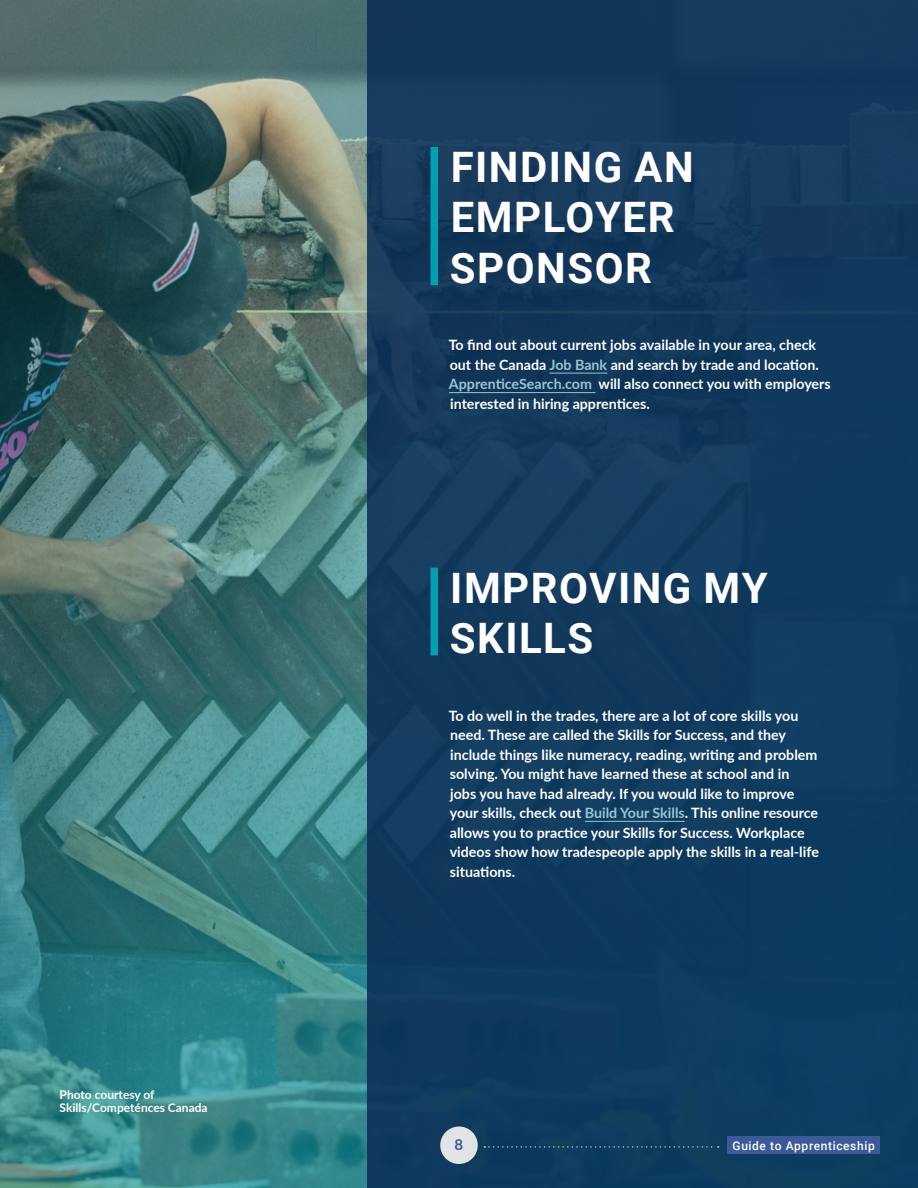
<style>
.page{position:relative;width:918px;height:1188px;background:#fff}
.page>*{position:absolute;margin:0;border:0;box-sizing:border-box;transform-origin:0 0}
.t1{font:700 42px/50.4px "Roboto";letter-spacing:.035em;color:#fff}
.t2{font:700 15px "Lato";color:#3a5a9a}
.t3{font:700 14.25px/19.5px "Lato";color:#fff}
._8_pt{font:700 12px/13.5px "Lato";color:#fff}
.t4{font:500 12px "Roboto";letter-spacing:.05em;color:#fff}
.s1{color:#97c7d2}
</style>
<div class="page">
<img style="left:0;top:0;width:367px;height:1188px">
<div style="left:367px;top:0;width:551px;height:1188px;background:#103a5e"></div>
<div style="left:430px;top:147px;width:8px;height:138px;background:#00a0b1"></div>
<hr style="left:549px;top:373px;width:58px;height:1px;background:#97c7d2">
<hr style="left:449px;top:392px;width:146px;height:1px;background:#97c7d2">
<div style="left:430px;top:568px;width:8px;height:87px;background:#00a0b1"></div>
<hr style="left:585px;top:821px;width:100px;height:1px;background:#97c7d2">
<svg style="left:484px;top:1146px;width:235px;height:2px"></svg>
<div style="left:727px;top:1136px;width:153px;height:18px;background:#3a5a9a"></div>
<div style="left:440px;top:1126px;width:38px;height:38px;background:#e2e3e4;border-radius:50%"></div>
<p class="_8_pt" style="left:60px;top:1087px;width:150px">Photo courtesy of<br>Skills/Competénces Canada</p>
<h1 class="t1" style="left:450px;top:140px;width:245px">FINDING AN<br>EMPLOYER<br>SPONSOR</h1>
<p class="t3" style="left:449px;top:335px;width:384px">To find out about current jobs available in your area, check out the Canada <span class="s1">Job Bank</span> and search by trade and location.<br><span class="s1">ApprenticeSearch.com</span> will also connect you with employers interested in hiring apprentices.</p>
<h1 class="t1" style="left:450px;top:561px;width:319px">IMPROVING MY<br>SKILLS</h1>
<p class="t3" style="left:449px;top:705px;width:372px">To do well in the trades, there are a lot of core skills you need. These are called the Skills for Success, and they include things like numeracy, reading, writing and problem solving. You might have learned these at school and in<br>jobs you have had already. If you would like to improve your skills, check out <span class="s1">Build Your Skills</span>. This online resource allows you to practice your Skills for Success. Workplace videos show how tradespeople apply the skills in a real-life situations.</p>
<p class="t2" style="left:455px;top:1133px;width:10px">8</p>
<p class="t4" style="left:733px;top:1137px;width:144px">Guide to Apprenticeship</p>
</div>
